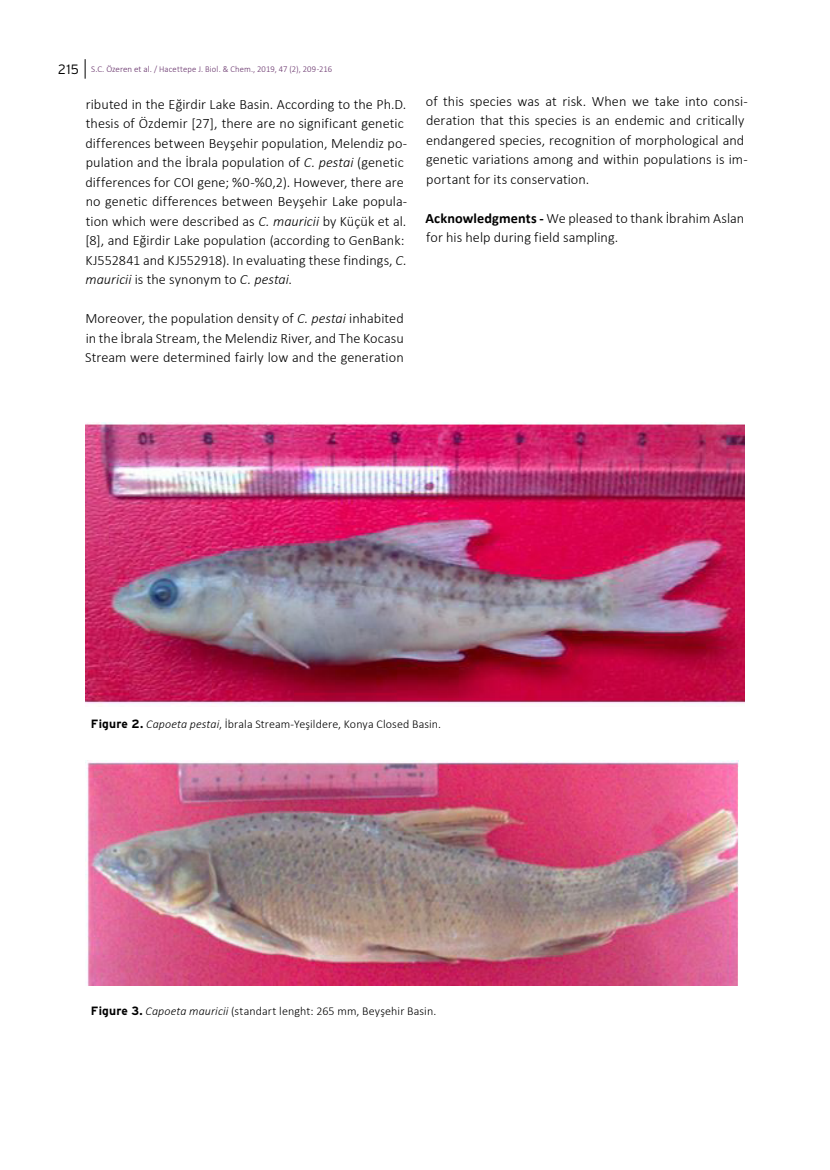
<style>
.page{position:relative;width:830px;height:1170px;background:#fff}
.page>*{position:absolute;margin:0;border:0;box-sizing:border-box;transform-origin:0 0}
.t1{font:300 14.25px/19.5px "Calibri";color:#000}
.t2{font:300 12px "Calibri";letter-spacing:.01em;color:#000}
.t3{font:300 9px "Calibri";letter-spacing:.015em;color:#642e68}
.s1{font-family:"Interstate";font-size:13.5px;color:#000}
.s2{font-style:italic}
.s3{font-weight:700}
.s4{font-family:"Interstate";font-weight:700}
</style>
<div class="page">
<svg style="left:85px;top:59px;width:1px;height:20px"></svg>
<img style="left:85px;top:422px;width:659px;height:282px">
<img style="left:85px;top:760px;width:652px;height:225px">
<p class="t3" style="left:58px;top:63px;width:275px"><span class="s1">215</span> S.C. Özeren et al. / Hacettepe J. Biol. &amp; Chem., 2019, 47 (2), 209-216</p>
<p class="t1" style="left:85px;top:94px;width:323px">ributed in the Eğirdir Lake Basin. According to the Ph.D. thesis of Özdemir [27], there are no significant genetic differences between Beyşehir population, Melendiz po&shy;pulation and the İbrala population of <span class="s2">C. pestai</span> (genetic differences for COI gene; %0-%0,2). However, there are no genetic differences between Beyşehir Lake popula&shy;tion which were described as <span class="s2">C. mauricii</span> by Küçük et al. [8], and Eğirdir Lake population (according to GenBank:<br>KJ552841 and KJ552918). In evaluating these findings, <span class="s2">C. mauricii</span> is the synonym to <span class="s2">C. pestai</span>.</p>
<p class="t1" style="left:85px;top:308px;width:320px;text-align:justify">Moreover, the population density of <span class="s2">C. pestai</span> inhabited in the İbrala Stream, the Melendiz River, and The Kocasu Stream were determined fairly low and the generation</p>
<p class="t1" style="left:425px;top:91px;width:323px">of this species was at risk. When we take into consi&shy;deration that this species is an endemic and critically endangered species, recognition of morphological and genetic variations among and within populations is im&shy;portant for its conservation.</p>
<p class="t1" style="left:425px;top:208px;width:320px"><span class="s3">Acknowledgments -</span> We pleased to thank İbrahim Aslan for his help during field sampling.</p>
<p class="t2" style="left:91px;top:716px;width:351px"><span class="s4">Figure 2.</span> <span class="s2">Capoeta pestai</span>, İbrala Stream-Yeşildere, Konya Closed Basin.</p>
<p class="t2" style="left:91px;top:1003px;width:346px"><span class="s4">Figure 3.</span> <span class="s2">Capoeta mauricii</span> (standart lenght: 265 mm, Beyşehir Basin.</p>
</div>
